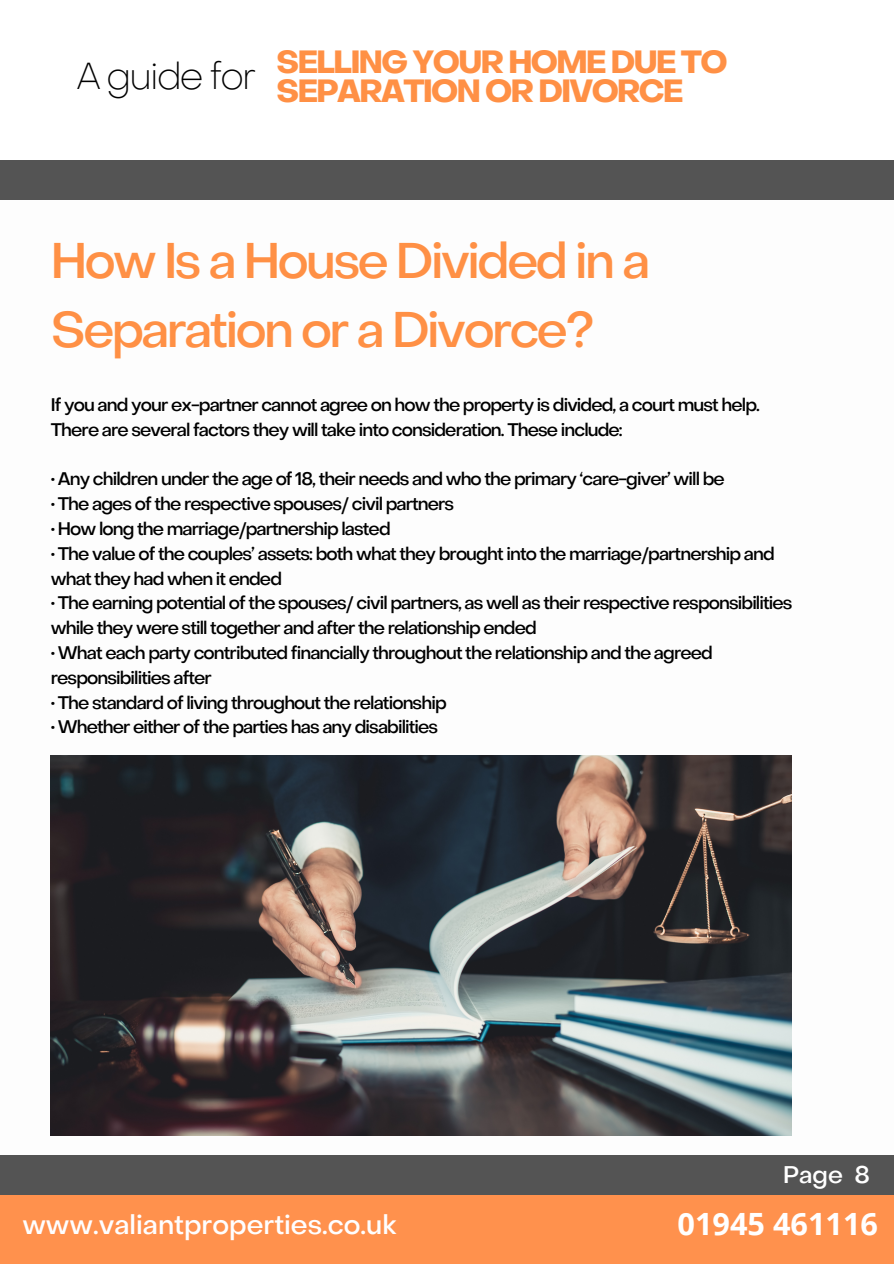
<style>
.page{position:relative;width:894px;height:1264px;background:#fff}
.page>*{position:absolute;margin:0;border:0;box-sizing:border-box;transform-origin:0 0}
.t1{font:500 49.5px/68.7px "Object Sans";letter-spacing:-.05em;color:#ff9045}
.t2{font:100 37.5px "Object Sans";letter-spacing:-.05em;color:#000}
.t3{font:700 31.5px/29.2px "Object Sans";letter-spacing:-.05em;color:#ff9045}
.t4{font:700 30.6px "Open Sans";color:#fff}
.t5{font:500 26.85px "Object Sans";color:#fefeff}
.t6{font:500 23.85px "Object Sans";color:#fff}
.t7{font:500 18px/24.8px "Object Sans";letter-spacing:-.05em;color:#000}
</style>
<div class="page">
<div style="left:0;top:1194px;width:893px;height:69px;background:#ff914d"></div>
<div style="left:0;top:1155px;width:893px;height:39px;background:#545454"></div>
<div style="left:0;top:160px;width:893px;height:40px;background:#545454"></div>
<img style="left:51px;top:755px;width:740px;height:380px">
<p class="t2" style="left:76px;top:61px;width:181px">A guide for</p>
<p class="t3" style="left:276px;top:50px;width:452px">SELLING YOUR HOME DUE TO<br>SEPARATION OR DIVORCE</p>
<p class="t1" style="left:51px;top:231px;width:601px">How Is a House Divided in a<br>Separation or a Divorce?</p>
<p class="t7" style="left:51px;top:394px;width:710px">If you and your ex-partner cannot agree on how the property is divided, a court must help.<br>There are several factors they will take into consideration. These include:</p>
<p class="t7" style="left:51px;top:468px;width:675px">• Any children under the age of 18, their needs and who the primary ‘care-giver’ will be</p>
<p class="t7" style="left:51px;top:493px;width:405px">• The ages of the respective spouses/ civil partners</p>
<p class="t7" style="left:51px;top:518px;width:341px">• How long the marriage/partnership lasted</p>
<p class="t7" style="left:51px;top:543px;width:725px">• The value of the couples’ assets: both what they brought into the marriage/partnership and what they had when it ended</p>
<p class="t7" style="left:51px;top:592px;width:743px">• The earning potential of the spouses/ civil partners, as well as their respective responsibilities while they were still together and after the relationship ended</p>
<p class="t7" style="left:51px;top:642px;width:663px">• What each party contributed financially throughout the relationship and the agreed responsibilities after</p>
<p class="t7" style="left:51px;top:691px;width:397px">• The standard of living throughout the relationship</p>
<p class="t7" style="left:51px;top:716px;width:389px">• Whether either of the parties has any disabilities</p>
<p class="t5" style="left:22px;top:1214px;width:375px">www.valiantproperties.co.uk</p>
<p class="t6" style="left:782px;top:1165px;width:89px">Page 8</p>
<p class="t4" style="left:677px;top:1202px;width:202px">01945 461116</p>
</div>
